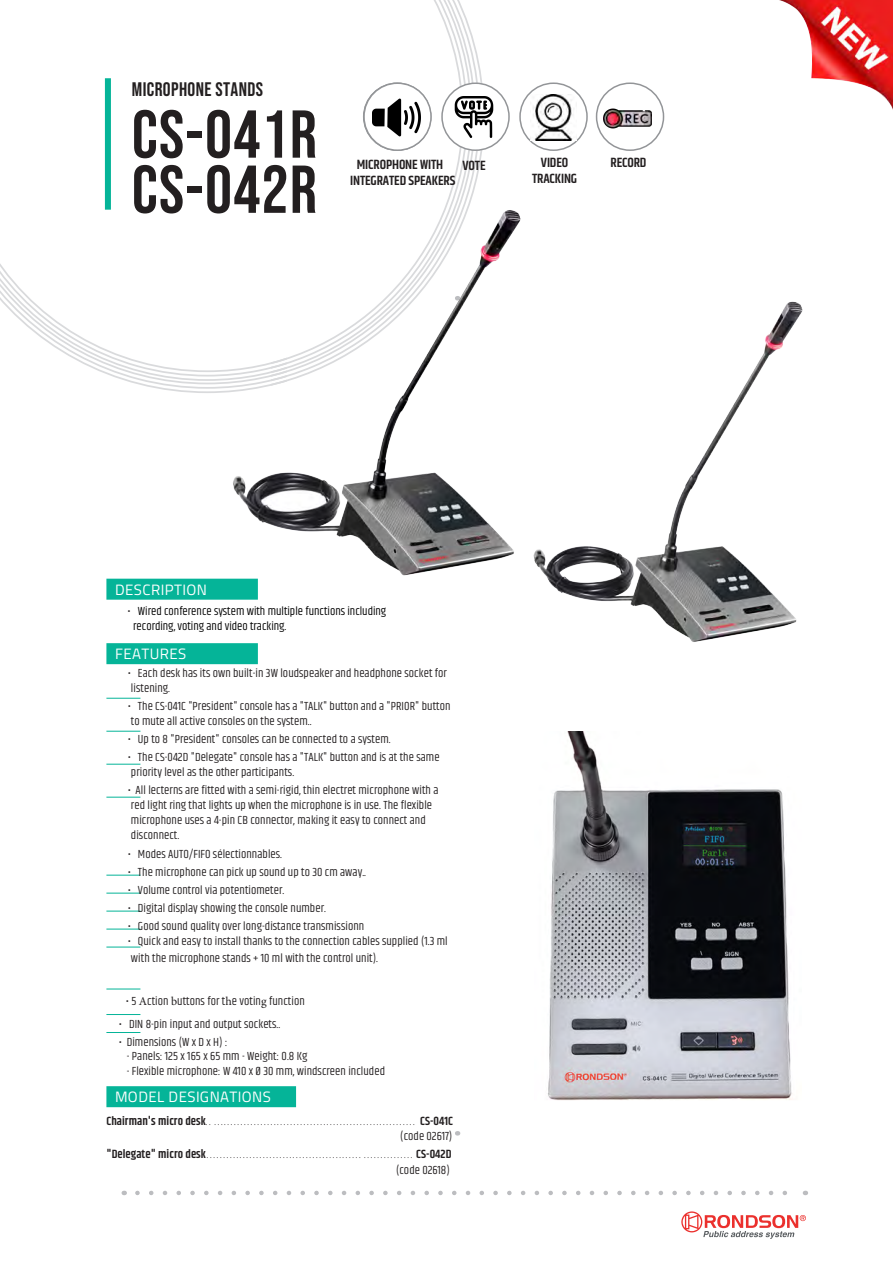
<style>
.page{position:relative;width:893px;height:1263px;background:#fff}
.page>*{position:absolute;margin:0;border:0;box-sizing:border-box;transform-origin:0 0}
.t1{font:67.5px/55.2px "Bebas Neue";letter-spacing:.02em;color:#231f20}
.t2{font:19.5px "Bebas Neue";letter-spacing:.02em;color:#231f20}
.t3{font:15px "Titillium Web";letter-spacing:.03em;color:#fff}
.t4{font:600 13.5px/16.2px "Khand";letter-spacing:-.01em;color:#231f20;text-align:center}
.t5{font:12px/15px "Khand";letter-spacing:.005em;color:#231f20}
.t6{font:300 12px/15.6px "Khand";color:#231f20;text-align:right}
.t7{font:12px/14.4px "Khand";color:#000}
.t8{font:12px "Khand";letter-spacing:.005em;color:#231f20}
.s1{font-style:inherit}
.s2{color:#231f20}
.s3{font-family:"Minion Pro"}
.s4{font-weight:600}
.s5{font-weight:400}
</style>
<div class="page">
<svg style="left:0;top:0;width:476px;height:384px"></svg>
<div style="left:106px;top:1086px;width:190px;height:21px;background:#05b498"></div>
<div style="left:106px;top:643px;width:152px;height:21px;background:#05b498"></div>
<hr style="left:106px;top:698px;width:34px;height:1px;background:#05b498">
<hr style="left:106px;top:731px;width:34px;height:1px;background:#05b498">
<hr style="left:106px;top:764px;width:34px;height:1px;background:#05b498">
<hr style="left:106px;top:797px;width:34px;height:1px;background:#05b498">
<hr style="left:106px;top:875px;width:34px;height:1px;background:#05b498">
<hr style="left:106px;top:893px;width:34px;height:1px;background:#05b498">
<hr style="left:106px;top:911px;width:34px;height:1px;background:#05b498">
<hr style="left:106px;top:929px;width:34px;height:1px;background:#05b498">
<hr style="left:106px;top:947px;width:34px;height:1px;background:#05b498">
<hr style="left:106px;top:1014px;width:34px;height:1px;background:#05b498">
<hr style="left:106px;top:1032px;width:34px;height:1px;background:#05b498">
<div style="left:105px;top:78px;width:6px;height:132px;background:#05b498"></div>
<svg style="left:681px;top:1211px;width:125px;height:28px"></svg>
<svg style="left:137px;top:1191px;width:650px;height:4px"></svg>
<img style="left:185px;top:178px;width:336px;height:401px">
<img style="left:490px;top:271px;width:313px;height:371px">
<img style="left:548px;top:731px;width:244px;height:369px">
<img style="left:779px;top:0;width:114px;height:110px">
<hr style="left:106px;top:989px;width:34px;height:1px;background:#05b498">
<div style="left:442px;top:83px;width:67px;height:67px;background:#fff;border-radius:50%"></div>
<div style="left:441px;top:82px;width:69px;height:69px;border:2px solid #939598;border-radius:50%"></div>
<div style="left:519px;top:82px;width:69px;height:69px;border:2px solid #939598;border-radius:50%"></div>
<div style="left:364px;top:83px;width:67px;height:67px;background:#fff;border-radius:50%"></div>
<div style="left:363px;top:82px;width:69px;height:69px;border:2px solid #939598;border-radius:50%"></div>
<img style="left:372px;top:93px;width:48px;height:48px">
<img style="left:530px;top:95px;width:46px;height:46px">
<img style="left:454px;top:97px;width:40px;height:41px">
<div style="left:106px;top:579px;width:152px;height:21px;background:#05b498"></div>
<div style="left:596px;top:82px;width:68px;height:69px;border:2px solid #939598;border-radius:50%"></div>
<img style="left:604px;top:94px;width:48px;height:48px">
<h2 class="t2" style="left:132px;top:79px;width:133px">MICROPHONE STANDS</h2>
<h1 class="t1" style="left:132px;top:106px;width:187px">CS-0<span class="s1">4</span>1R<br>CS-0<span class="s1">4</span>2R</h1>
<p class="t4" style="left:357px;top:157px;width:88px">MICROPHONE WITH</p>
<p class="t4" style="left:463px;top:158px;width:25px">VOTE</p>
<p class="t4" style="left:350px;top:173px;width:107px">INTEGRATED SPEAKERS</p>
<p class="t4" style="left:532px;top:155px;width:47px">VIDEO<br>TRACKING</p>
<p class="t4" style="left:610px;top:155px;width:38px">RECORD</p>
<p class="t3" style="left:115px;top:579px;width:93px">DESCRIPTION</p>
<p class="t7" style="left:133px;top:605px;width:255px;text-indent:-6px"><span class="s2">•</span> Wired conference system with multiple functions including recording, voting and video tracking.</p>
<p class="t3" style="left:115px;top:643px;width:73px">FEATURES</p>
<p class="t5" style="left:128px;top:666px;width:321px">• Each desk has its own built-in 3W loudspeaker and headphone socket for listening.</p>
<p class="t5" style="left:128px;top:699px;width:324px">• The CS-041C "President" console has a "TALK" button and a "PRIOR" button to mute all active consoles on the system..</p>
<p class="t5" style="left:128px;top:732px;width:265px">• Up to 8 "President" consoles can be connected to a system.</p>
<p class="t5" style="left:128px;top:750px;width:313px">• The CS-042D "Delegate" console has a "TALK" button and is at the same priority level as the other participants.</p>
<p class="t5" style="left:128px;top:783px;width:312px">• All lecterns are fitted with a semi-rigid, thin electret microphone with a red light ring that lights up when the microphone is in use. The flexible microphone uses a 4-pin CB connector, making it easy to connect and disconnect.</p>
<p class="t5" style="left:128px;top:847px;width:156px">• Modes AUTO/FIFO sélectionnables.</p>
<p class="t5" style="left:128px;top:865px;width:240px">• The microphone can pick up sound up to 30 cm away..</p>
<p class="t5" style="left:128px;top:883px;width:158px">• Volume control via potentiometer.</p>
<p class="t5" style="left:128px;top:901px;width:200px">• Digital display showing the console number.</p>
<p class="t5" style="left:128px;top:919px;width:238px">• Good sound quality over long-distance transmissionn</p>
<p class="t5" style="left:128px;top:933px;width:322px;line-height:17.1px">• Quick and easy to install thanks to the connection cables supplied (1.3 ml with the microphone stands + 10 ml with the control unit).</p>
<p class="t8" style="left:126px;top:994px;width:181px">• 5 <span class="s3">A</span>ction <span class="s3">b</span>uttons for t<span class="s3">h</span>e votin<span class="s3">g</span> function</p>
<p class="t5" style="left:119px;top:1017px;width:163px">• DIN 8-pin input and output sockets..</p>
<p class="t5" style="left:119px;top:1035px;width:110px">• Dimensions (W x D x H) :</p>
<p class="t5" style="left:127px;top:1049px;width:182px">- Panels: 125 x 165 x 65 mm - Weight: 0.8 Kg</p>
<p class="t5" style="left:127px;top:1064px;width:260px">- Flexible microphone: W 410 x Ø 30 mm, windscreen included</p>
<p class="t3" style="left:115px;top:1086px;width:157px">MODEL DESIGNATIONS</p>
<p class="t6" style="left:106px;top:1113px;width:348px"><span class="s4">Chairman's micro desk</span>.. ............................................................. <span class="s4">CS-0</span><span class="s4">4</span><span class="s4">1</span><span class="s4">C </span><span class="s5">(code</span> <span class="s5">02617)</span></p>
<p class="t6" style="left:106px;top:1147px;width:347px"><span class="s4">"Delegate" micro desk</span> ............................................... ............... <span class="s4">CS-0</span><span class="s4">4</span><span class="s4">2</span><span class="s4">D </span><span class="s5">(code</span> <span class="s5">02618</span><span class="s5">)</span></p>
</div>
